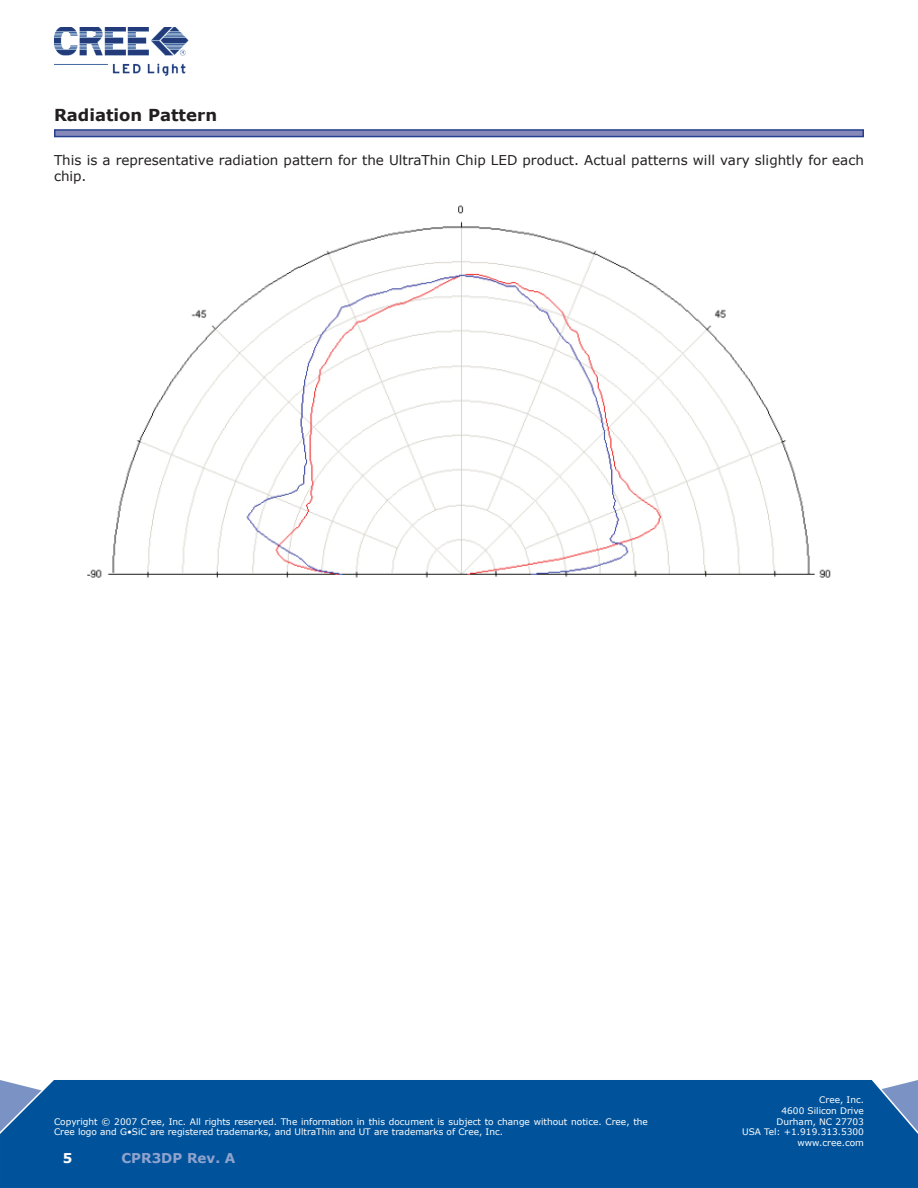
<style>
.page{position:relative;width:918px;height:1188px;background:#fff}
.page>*{position:absolute;margin:0;border:0;box-sizing:border-box;transform-origin:0 0}
.t1{font:700 16.5px "Verdana";color:#231f20}
.t2{font:13.5px/16.2px "Verdana";color:#231f20}
.t3{font:700 13.5px "Verdana";color:#90a3ce}
.t4{font:9px/10.8px "Verdana";color:#fff}
</style>
<div class="page">
<div style="left:0;top:1080px;width:918px;height:108px;background:#00539b"></div>
<img style="left:54px;top:27px;width:135px;height:48px">
<div style="left:55px;top:130px;width:808px;height:7px;background:#8889bb"></div>
<div style="left:54px;top:129px;width:810px;height:8px;border:2px solid #25408f"></div>
<img style="left:87px;top:205px;width:744px;height:373px">
<p class="t1" style="left:54px;top:104px;width:165px">Radiation Pattern</p>
<p class="t2" style="left:54px;top:152px;width:811px">This is a representative radiation pattern for the UltraThin Chip LED product. Actual patterns will vary slightly for each chip.</p>
<p class="t4" style="left:54px;top:1116px;width:595px">Copyright © 2007 Cree, Inc. All rights reserved. The information in this document is subject to change without notice. Cree, the<br>Cree logo and G•SiC are registered trademarks, and UltraThin and UT are trademarks of Cree, Inc.</p>
<h2 class="t3" style="left:122px;top:1149px;width:115px">CPR3DP Rev. A</h2>
<p class="t4" style="left:742px;top:1094px;width:123px;text-align:right">Cree, Inc.<br>4600 Silicon Drive<br>Durham, NC 27703<br>USA Tel: +1.919.313.5300 www.cree.com</p>
</div>
